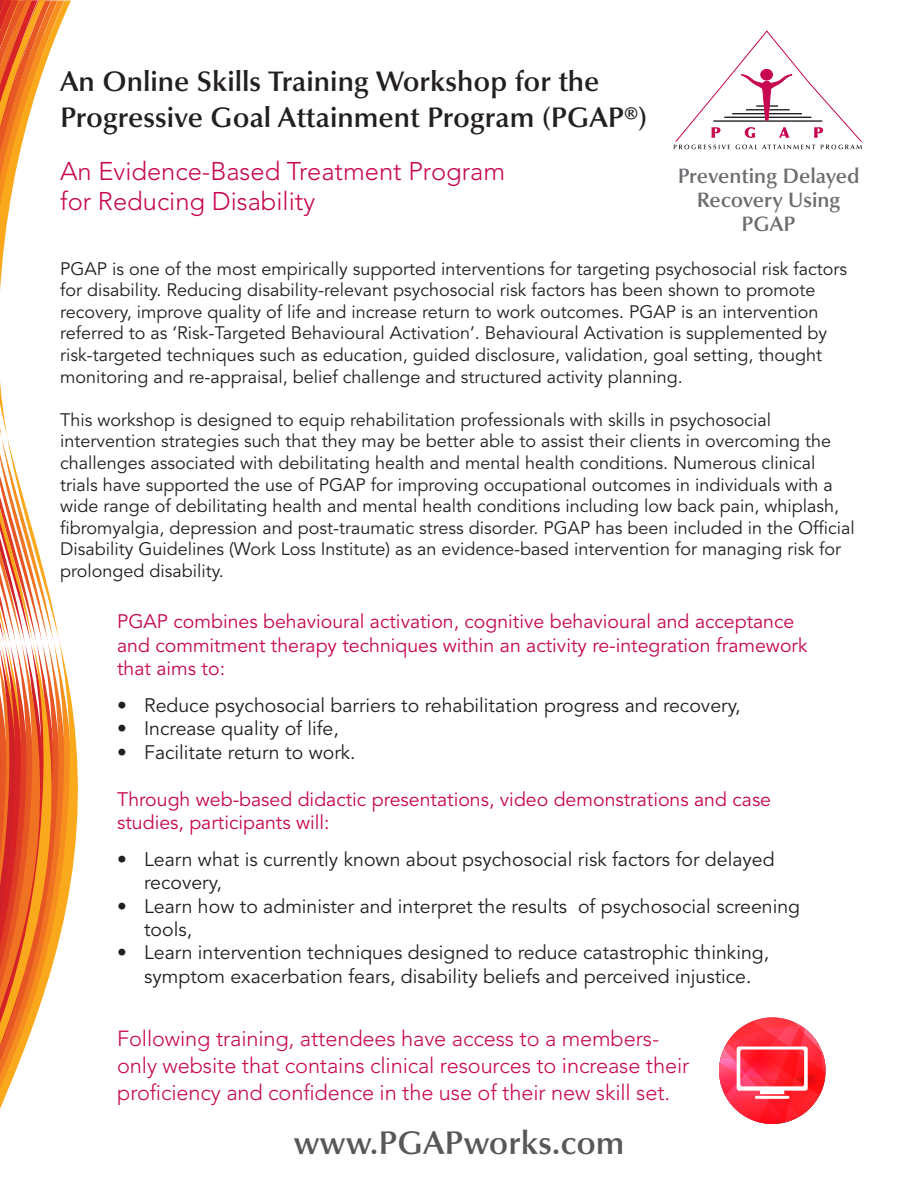
<style>
.page{position:relative;width:918px;height:1188px;background:#fff}
.page>*{position:absolute;margin:0;border:0;box-sizing:border-box;transform-origin:0 0}
.t1{font:600 33px "Optima";color:#57585a}
.t2{font:600 28.5px/36px "Optima";color:#231f20}
.t3{font:300 25.5px/30px "Avenir";color:#c70851}
.t4{font:300 21.75px/27px "Avenir";letter-spacing:-.005em;color:#c70851}
.t5{font:600 21px/24px "Optima";color:#6c6d70;text-align:center}
.t6{font:19.5px/23.4px "Avenir";color:#231f20}
.t7{font:19.5px/23.4px "Avenir";color:#c70851}
.t8{font:18px/21.6px "Avenir";color:#231f20}
</style>
<div class="page">
<svg style="left:0;top:0;width:78px;height:1109px"></svg>
<svg style="left:674px;top:30px;width:188px;height:119px"></svg>
<svg style="left:719px;top:1017px;width:107px;height:107px"></svg>
<hr style="left:755px;top:1096px;width:34px;height:3px;background:#fff;border-radius:2px">
<p class="t2" style="left:60px;top:63px;width:589px">An Online Skills Training Workshop for the<br>Progressive Goal Attainment Program (PGAP®)</p>
<p class="t3" style="left:60px;top:156px;width:447px">An Evidence-Based Treatment Program for Reducing Disability</p>
<p class="t5" style="left:678px;top:164px;width:183px">Preventing Delayed<br>Recovery Using<br>PGAP</p>
<p class="t8" style="left:60px;top:258px;width:788px">PGAP is one of the most empirically supported interventions for targeting psychosocial risk factors for disability. Reducing disability-relevant psychosocial risk factors has been shown to promote recovery, improve quality of life and increase return to work outcomes. PGAP is an intervention referred to as ‘Risk-Targeted Behavioural Activation’. Behavioural Activation is supplemented by risk-targeted techniques such as education, guided disclosure, validation, goal setting, thought monitoring and re-appraisal, belief challenge and structured activity planning.</p>
<p class="t8" style="left:60px;top:409px;width:796px">This workshop is designed to equip rehabilitation professionals with skills in psychosocial intervention strategies such that they may be better able to assist their clients in overcoming the challenges associated with debilitating health and mental health conditions. Numerous clinical trials have supported the use of PGAP for improving occupational outcomes in individuals with a wide range of debilitating health and mental health conditions including low back pain, whiplash, fibromyalgia, depression and post-traumatic stress disorder. PGAP has been included in the Official Disability Guidelines (Work Loss Institute) as an evidence-based intervention for managing risk for prolonged disability.</p>
<p class="t7" style="left:117px;top:610px;width:692px">PGAP combines behavioural activation, cognitive behavioural and acceptance and commitment therapy techniques within an activity re-integration framework that aims to:</p>
<p class="t6" style="left:117px;top:694px;width:625px">• Reduce psychosocial barriers to rehabilitation progress and recovery,</p>
<p class="t6" style="left:117px;top:718px;width:223px">• Increase quality of life,</p>
<p class="t6" style="left:117px;top:741px;width:240px">• Facilitate return to work.</p>
<p class="t7" style="left:117px;top:788px;width:655px">Through web-based didactic presentations, video demonstrations and case studies, participants will:</p>
<p class="t6" style="left:144px;top:848px;width:632px;text-indent:-27px">• Learn what is currently known about psychosocial risk factors for delayed recovery,</p>
<p class="t6" style="left:144px;top:895px;width:658px;text-indent:-27px">• Learn how to administer and interpret the results of psychosocial screening tools,</p>
<p class="t6" style="left:117px;top:942px;width:654px;text-align:center">• Learn intervention techniques designed to reduce catastrophic thinking, symptom exacerbation fears, disability beliefs and perceived injustice.</p>
<p class="t4" style="left:117px;top:1025px;width:574px">Following training, attendees have access to a members&shy;only website that contains clinical resources to increase their proficiency and confidence in the use of their new skill set.</p>
<p class="t1" style="left:293px;top:1124px;width:333px">www.PGAPworks.com</p>
</div>
